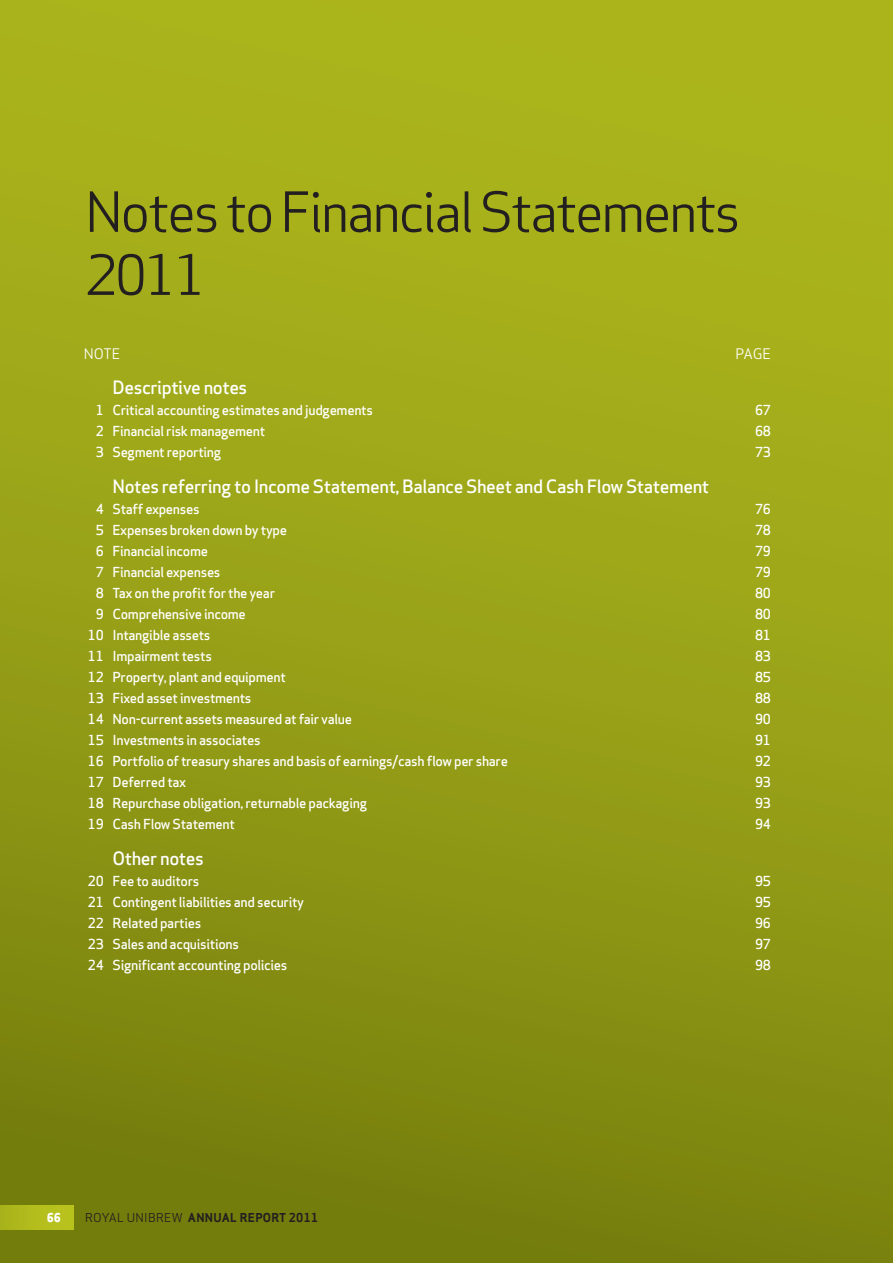
<style>
.page{position:relative;width:893px;height:1263px;background:#fff}
.page>*{position:absolute;margin:0;border:0;box-sizing:border-box;transform-origin:0 0}
.t1{font:54px/63px "Apex Sans";letter-spacing:-.05em;color:#231f20}
.t2{font:500 18px "Apex Sans";letter-spacing:-.025em;color:#fff}
.t3{font:14.25px "Apex Sans";color:#fff}
.t4{font:500 13.5px "Apex Sans";letter-spacing:-.025em;color:#fff}
.t5{font:700 12px "Apex Sans";letter-spacing:.025em;color:#231f20}
.t6{font:12px "Apex Sans";color:#231f20}
.t7{font:800 12px "Apex Sans";color:#fff}
</style>
<div class="page">
<div style="left:0;top:0;width:893px;height:1263px;background:linear-gradient(to bottom,#b2bc1e,#79820e)"></div>
<div style="left:0;top:1206px;width:74px;height:23px;background:#b4bd1c"></div>
<h1 class="t1" style="left:85px;top:175px;width:657px">Notes to Financial Statements<br>2011</h1>
<p class="t3" style="left:84px;top:342px;width:18px">Note</p>
<p class="t3" style="left:735px;top:342px;width:18px">Page</p>
<h2 class="t2" style="left:112px;top:371px;width:136px">Descriptive notes</h2>
<p class="t4" style="left:96px;top:398px;width:279px">1 Critical accounting estimates and judgements</p>
<p class="t4" style="left:755px;top:398px;width:17px">67</p>
<p class="t4" style="left:96px;top:419px;width:171px">2 Financial risk management</p>
<p class="t4" style="left:755px;top:419px;width:17px">68</p>
<p class="t4" style="left:96px;top:440px;width:127px">3 Segment reporting</p>
<p class="t4" style="left:755px;top:440px;width:17px">73</p>
<h2 class="t2" style="left:112px;top:470px;width:598px">Notes referring to Income Statement, Balance Sheet and Cash Flow Statement</h2>
<p class="t4" style="left:96px;top:497px;width:105px">4 Staff expenses</p>
<p class="t4" style="left:755px;top:497px;width:17px">76</p>
<p class="t4" style="left:96px;top:518px;width:193px">5 Expenses broken down by type</p>
<p class="t4" style="left:755px;top:518px;width:17px">78</p>
<p class="t4" style="left:96px;top:539px;width:114px">6 Financial income</p>
<p class="t4" style="left:755px;top:539px;width:17px">79</p>
<p class="t4" style="left:96px;top:560px;width:126px">7 Financial expenses</p>
<p class="t4" style="left:755px;top:560px;width:17px">79</p>
<p class="t4" style="left:96px;top:581px;width:181px">8 Tax on the profit for the year</p>
<p class="t4" style="left:755px;top:581px;width:17px">80</p>
<p class="t4" style="left:96px;top:602px;width:152px">9 Comprehensive income</p>
<p class="t4" style="left:755px;top:602px;width:17px">80</p>
<p class="t4" style="left:88px;top:623px;width:124px">10 Intangible assets</p>
<p class="t4" style="left:755px;top:623px;width:17px">81</p>
<p class="t4" style="left:88px;top:644px;width:125px">11 Impairment tests</p>
<p class="t4" style="left:755px;top:644px;width:17px">83</p>
<p class="t4" style="left:88px;top:665px;width:199px">12 Property, plant and equipment</p>
<p class="t4" style="left:755px;top:665px;width:17px">85</p>
<p class="t4" style="left:88px;top:686px;width:165px">13 Fixed asset investments</p>
<p class="t4" style="left:755px;top:686px;width:17px">88</p>
<p class="t4" style="left:88px;top:707px;width:266px">14 Non-current assets measured at fair value</p>
<p class="t4" style="left:755px;top:707px;width:17px">90</p>
<p class="t4" style="left:88px;top:728px;width:174px">15 Investments in associates</p>
<p class="t4" style="left:755px;top:728px;width:17px">91</p>
<p class="t4" style="left:88px;top:749px;width:422px">16 Portfolio of treasury shares and basis of earnings/cash flow per share</p>
<p class="t4" style="left:755px;top:749px;width:17px">92</p>
<p class="t4" style="left:88px;top:770px;width:100px">17 Deferred tax</p>
<p class="t4" style="left:755px;top:770px;width:17px">93</p>
<p class="t4" style="left:88px;top:791px;width:281px">18 Repurchase obligation, returnable packaging</p>
<p class="t4" style="left:755px;top:791px;width:17px">93</p>
<p class="t4" style="left:88px;top:812px;width:149px">19 Cash Flow Statement</p>
<p class="t4" style="left:755px;top:812px;width:17px">94</p>
<h2 class="t2" style="left:112px;top:842px;width:93px">Other notes</h2>
<p class="t4" style="left:88px;top:869px;width:113px">20 Fee to auditors</p>
<p class="t4" style="left:755px;top:869px;width:17px">95</p>
<p class="t4" style="left:88px;top:890px;width:218px">21 Contingent liabilities and security</p>
<p class="t4" style="left:755px;top:890px;width:17px">95</p>
<p class="t4" style="left:88px;top:911px;width:115px">22 Related parties</p>
<p class="t4" style="left:755px;top:911px;width:17px">96</p>
<p class="t4" style="left:88px;top:932px;width:153px">23 Sales and acquisitions</p>
<p class="t4" style="left:755px;top:932px;width:17px">97</p>
<p class="t4" style="left:88px;top:953px;width:201px">24 Significant accounting policies</p>
<p class="t4" style="left:755px;top:953px;width:17px">98</p>
<p class="t7" style="left:47px;top:1210px;width:16px">66</p>
<p class="t6" style="left:85px;top:1208px;width:17px">Royal</p>
<p class="t6" style="left:127px;top:1208px;width:18px">Unibrew</p>
<p class="t5" style="left:188px;top:1210px;width:132px">ANNUAL REPORT 2011</p>
</div>
